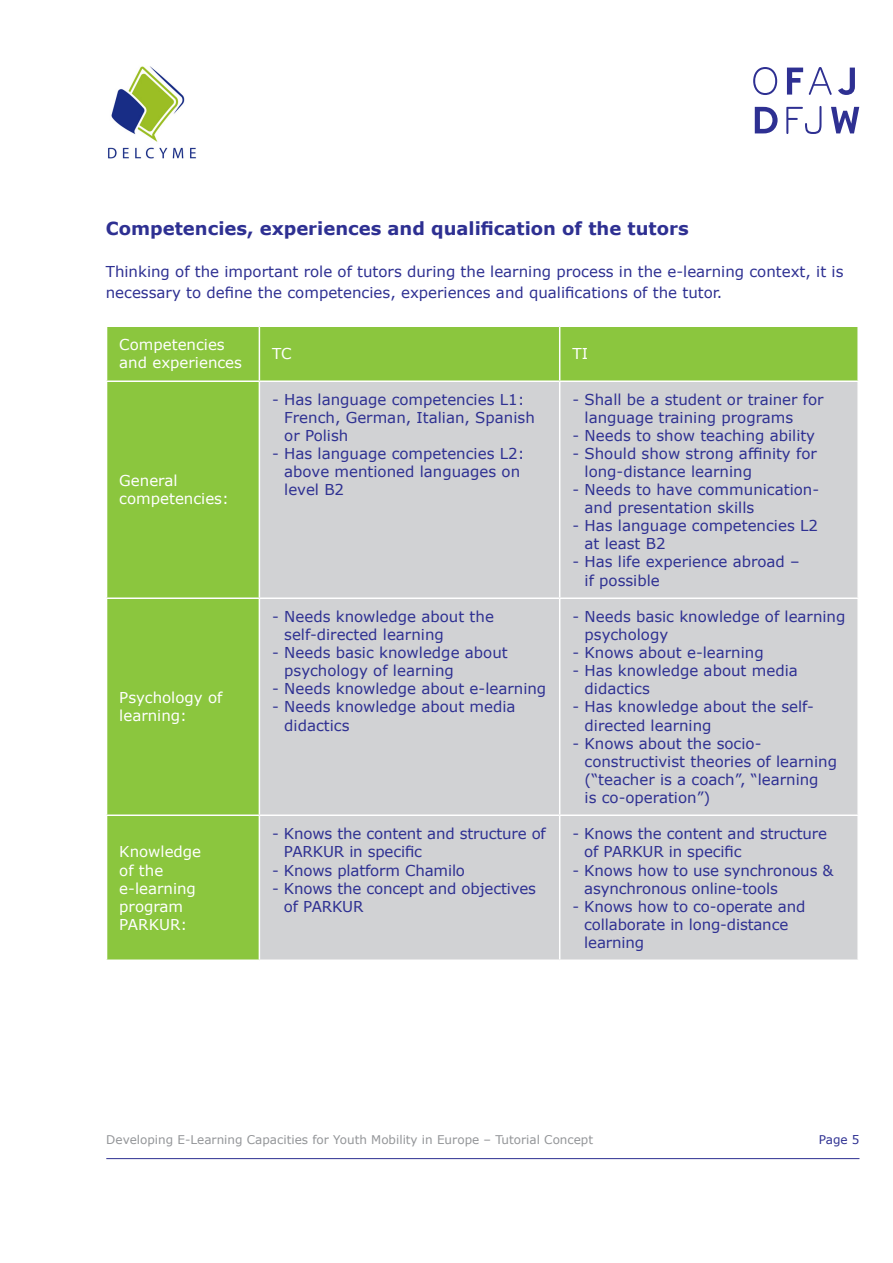
<style>
.page{position:relative;width:893px;height:1263px;background:#fff}
.page>*{position:absolute;margin:0;border:0;box-sizing:border-box;transform-origin:0 0}
.Subheadline{font:700 18px "Verdana";color:#2e3092}
.Fliesstext{font:15px/18px "Verdana";color:#2e3092}
.t1{font:15px/18px "Verdana";color:#fff}
.t2{font:12px "Verdana";color:#939598}
.t3{font:12px "Verdana";color:#2e3092}
</style>
<div class="page">
<hr style="left:106px;top:1158px;width:753px;height:1px;background:#2e3092">
<svg style="left:755px;top:107px;width:23px;height:26px"></svg>
<svg style="left:786px;top:106px;width:35px;height:28px"></svg>
<svg style="left:831px;top:107px;width:28px;height:26px"></svg>
<svg style="left:753px;top:67px;width:24px;height:28px"></svg>
<svg style="left:787px;top:68px;width:16px;height:27px"></svg>
<svg style="left:809px;top:67px;width:23px;height:28px"></svg>
<svg style="left:838px;top:68px;width:17px;height:27px"></svg>
<img style="left:108px;top:66px;width:88px;height:93px">
<div style="left:107px;top:327px;width:750px;height:632px;background:#8bc63e"></div>
<div style="left:260px;top:382px;width:597px;height:577px;background:#d1d2d4"></div>
<hr style="left:106px;top:380px;width:153px;height:2px;background:#fff">
<hr style="left:259px;top:380px;width:301px;height:2px;background:#fff">
<hr style="left:560px;top:380px;width:299px;height:2px;background:#fff">
<hr style="left:106px;top:597px;width:153px;height:2px;background:#fff">
<hr style="left:259px;top:597px;width:301px;height:2px;background:#fff">
<hr style="left:560px;top:597px;width:299px;height:2px;background:#fff">
<hr style="left:106px;top:814px;width:153px;height:2px;background:#fff">
<hr style="left:259px;top:814px;width:301px;height:2px;background:#fff">
<hr style="left:560px;top:814px;width:299px;height:2px;background:#fff">
<hr style="left:259px;top:327px;width:1px;height:53px;background:#fff">
<hr style="left:559px;top:327px;width:1px;height:53px;background:#fff">
<hr style="left:259px;top:382px;width:1px;height:215px;background:#fff">
<hr style="left:559px;top:382px;width:1px;height:215px;background:#fff">
<hr style="left:259px;top:599px;width:1px;height:215px;background:#fff">
<hr style="left:559px;top:599px;width:1px;height:215px;background:#fff">
<hr style="left:259px;top:816px;width:1px;height:143px;background:#fff">
<hr style="left:559px;top:816px;width:1px;height:143px;background:#fff">
<p class="Subheadline" style="left:106px;top:216px;width:584px">Competencies, experiences and qualification of the tutors</p>
<p class="Fliesstext" style="left:106px;top:261px;width:739px;line-height:21px">Thinking of the important role of tutors during the learning process in the e-learning context, it is necessary to define the competencies, experiences and qualifications of the tutor.</p>
<p class="t1" style="left:119px;top:336px;width:124px">Competencies and experiences</p>
<p class="t1" style="left:272px;top:345px;width:21px">TC</p>
<p class="t1" style="left:572px;top:345px;width:17px">TI</p>
<p class="t1" style="left:119px;top:472px;width:111px">General competencies:</p>
<p class="t1" style="left:119px;top:689px;width:105px">Psychology of learning:</p>
<p class="t1" style="left:119px;top:843px;width:83px">Knowledge of the e-learning program<br>PARKUR:</p>
<p class="Fliesstext" style="left:284px;top:391px;width:252px;text-indent:-12px">- Has language competencies L1:<br>French, German, Italian, Spanish or Polish</p>
<p class="Fliesstext" style="left:284px;top:445px;width:242px;text-indent:-12px">- Has language competencies L2: above mentioned languages on level B2</p>
<p class="Fliesstext" style="left:585px;top:391px;width:241px;text-indent:-12px">- Shall be a student or trainer for language training programs</p>
<p class="Fliesstext" style="left:572px;top:427px;width:244px">- Needs to show teaching ability</p>
<p class="Fliesstext" style="left:585px;top:445px;width:234px;text-indent:-12px">- Should show strong affinity for long-distance learning</p>
<p class="Fliesstext" style="left:585px;top:481px;width:236px;text-indent:-12px">- Needs to have communication&shy;and presentation skills</p>
<p class="Fliesstext" style="left:585px;top:517px;width:235px;text-indent:-12px">- Has language competencies L2 at least B2</p>
<p class="Fliesstext" style="left:585px;top:553px;width:217px;text-indent:-12px">- Has life experience abroad – if possible</p>
<p class="Fliesstext" style="left:284px;top:608px;width:211px;text-indent:-12px">- Needs knowledge about the self-directed learning</p>
<p class="Fliesstext" style="left:284px;top:644px;width:225px;text-indent:-12px">- Needs basic knowledge about psychology of learning</p>
<p class="Fliesstext" style="left:272px;top:680px;width:276px">- Needs knowledge about e-learning</p>
<p class="Fliesstext" style="left:284px;top:698px;width:233px;text-indent:-12px">- Needs knowledge about media didactics</p>
<p class="Fliesstext" style="left:585px;top:608px;width:262px;text-indent:-12px">- Needs basic knowledge of learning psychology</p>
<p class="Fliesstext" style="left:572px;top:644px;width:193px">- Knows about e-learning</p>
<p class="Fliesstext" style="left:585px;top:662px;width:215px;text-indent:-12px">- Has knowledge about media didactics</p>
<p class="Fliesstext" style="left:585px;top:698px;width:231px;text-indent:-12px">- Has knowledge about the self&shy;directed learning</p>
<p class="Fliesstext" style="left:585px;top:734px;width:254px;text-indent:-12px">- Knows about the socio&shy;constructivist theories of learning (“teacher is a coach”, “learning<br>is co-operation”)</p>
<p class="Fliesstext" style="left:284px;top:825px;width:263px;text-indent:-12px">- Knows the content and structure of<br>PARKUR in specific</p>
<p class="Fliesstext" style="left:272px;top:861px;width:194px">- Knows platform Chamilo</p>
<p class="Fliesstext" style="left:284px;top:879px;width:254px;text-indent:-12px">- Knows the concept and objectives of PARKUR</p>
<p class="Fliesstext" style="left:584px;top:825px;width:244px;text-indent:-12px">- Knows the content and structure of PARKUR in specific</p>
<p class="Fliesstext" style="left:584px;top:861px;width:251px;text-indent:-12px">- Knows how to use synchronous &amp; asynchronous online-tools</p>
<p class="Fliesstext" style="left:584px;top:897px;width:223px;text-indent:-12px">- Knows how to co-operate and collaborate in long-distance learning</p>
<p class="t2" style="left:106px;top:1132px;width:488px">Developing E-Learning Capacities for Youth Mobility in Europe – Tutorial Concept</p>
<p class="t3" style="left:819px;top:1132px;width:42px">Page 5</p>
</div>
